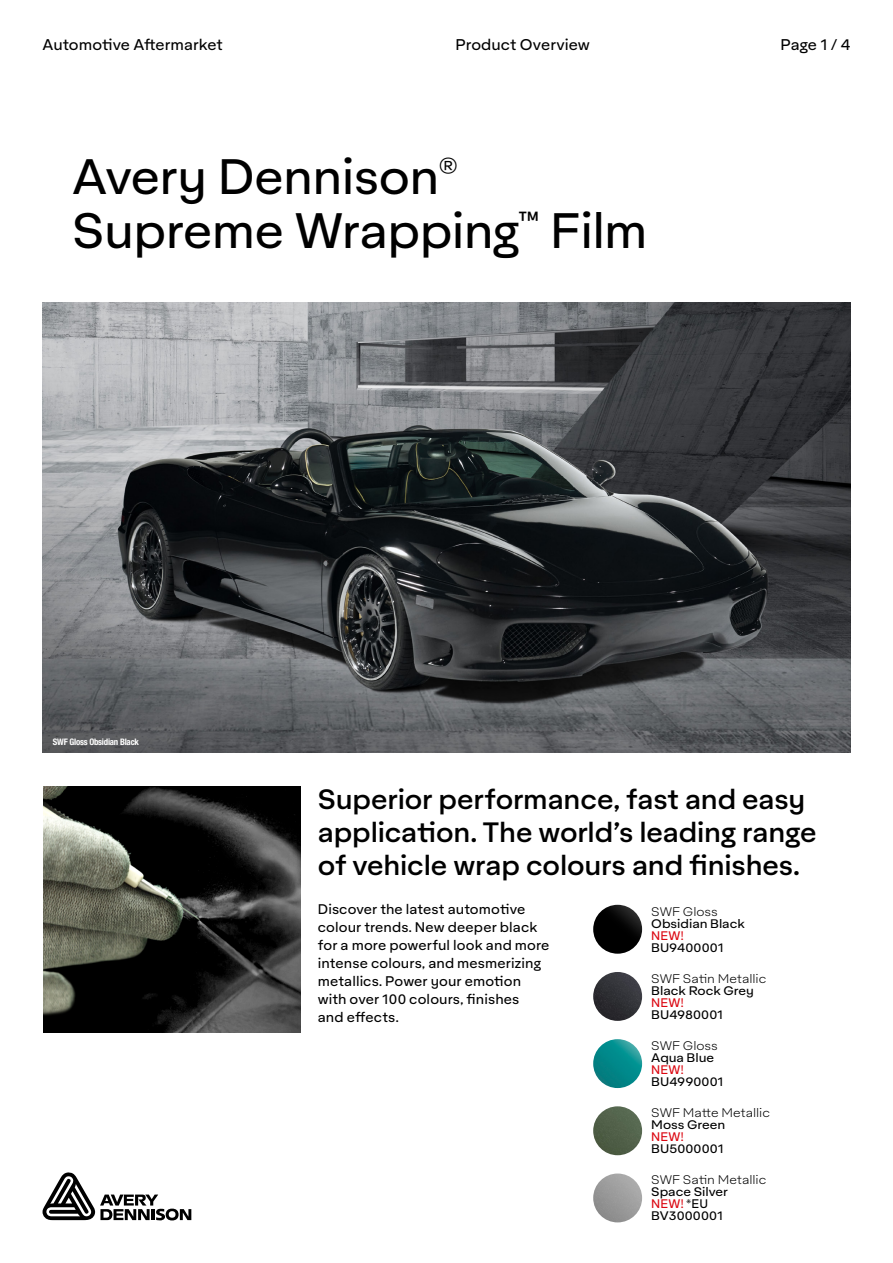
<style>
.page{position:relative;width:893px;height:1263px;background:#fff}
.page>*{position:absolute;margin:0;border:0;box-sizing:border-box;transform-origin:0 0}
.t1{font:48px/54px "Aktifo A";letter-spacing:-.01em;color:#000}
.t2{font:500 27px/33px "Aktifo A";letter-spacing:-.005em;color:#000}
.t3{font:15px "Aktifo A";color:#000}
.t4{font:13.5px/18px "Aktifo A";letter-spacing:.01em;color:#000}
.Product{font:12px/12px "Aktifo A";color:#000;scale:1.05 1}
.Product-2{font:300 12px/12px "Aktifo A";letter-spacing:-.005em;color:#000;scale:1.05 1}
.Product-3{font:12px/12px "Aktifo A";color:#000}
.t5{font:700 condensed 9px "Helvetica Neue LT Std";letter-spacing:-.025em;color:#fff}
.s1{color:#db0812}
.s2{font-weight:400}
</style>
<div class="page">
<img style="left:43px;top:302px;width:807px;height:450px">
<img style="left:43px;top:787px;width:257px;height:245px">
<img style="left:593px;top:972px;width:49px;height:49px;border-radius:24px">
<img style="left:593px;top:1039px;width:49px;height:49px;border-radius:24px">
<img style="left:593px;top:1106px;width:49px;height:49px;border-radius:24px">
<img style="left:593px;top:905px;width:49px;height:49px;border-radius:24px">
<img style="left:593px;top:1173px;width:49px;height:49px;border-radius:24px">
<svg style="left:43px;top:1172px;width:148px;height:48px"></svg>
<p class="t3" style="left:43px;top:36px;width:182px">Automotive Aftermarket</p>
<p class="t3" style="left:455px;top:36px;width:136px">Product Overview</p>
<p class="t3" style="left:780px;top:36px;width:72px">Page 1 / 4</p>
<p class="t1" style="left:72px;top:149px;width:577px">Avery Dennison<sup>®<br></sup>Supreme Wrapping<sup>™</sup> Film</p>
<p class="t5" style="left:53px;top:736px;width:88px">SWF Gloss Obsidian Black</p>
<p class="t2" style="left:318px;top:782px;width:500px">Superior performance, fast and easy application. The world’s leading range of vehicle wrap colours and finishes.</p>
<p class="t4" style="left:318px;top:900px;width:233px">Discover the latest automotive colour trends. New deeper black for a more powerful look and more intense colours, and mesmerizing metallics. Power your emotion with over 100 colours, finishes<br>and effects.</p>
<p class="Product-2" style="left:651px;top:905px;width:65px">SWF Gloss</p>
<p class="Product" style="left:651px;top:917px;width:91px">Obsidian Black</p>
<p class="Product" style="left:651px;top:929px;width:71px"><span class="s1">NEW!<br></span>BU9400001</p>
<p class="Product-2" style="left:651px;top:972px;width:111px">SWF Satin Metallic</p>
<p class="Product" style="left:651px;top:984px;width:99px">Black Rock Grey</p>
<p class="Product" style="left:651px;top:996px;width:70px"><span class="s1">NEW!<br></span>BU4980001</p>
<p class="Product-2" style="left:651px;top:1040px;width:65px">SWF Gloss<br><span class="s2">Aqua Blue</span></p>
<p class="Product" style="left:651px;top:1064px;width:71px"><span class="s1">NEW!<br></span>BU4990001</p>
<p class="Product-2" style="left:651px;top:1107px;width:115px">SWF Matte Metallic</p>
<p class="Product" style="left:651px;top:1119px;width:72px">Moss Green</p>
<p class="Product" style="left:651px;top:1131px;width:71px"><span class="s1">NEW!<br></span>BU5000001</p>
<p class="Product-2" style="left:651px;top:1174px;width:111px">SWF Satin Metallic<br><span class="s2">Space Silver</span></p>
<p class="Product-3" style="left:651px;top:1198px;width:74px"><span class="s1">NEW!</span> *EU<br>BV3000001</p>
</div>
